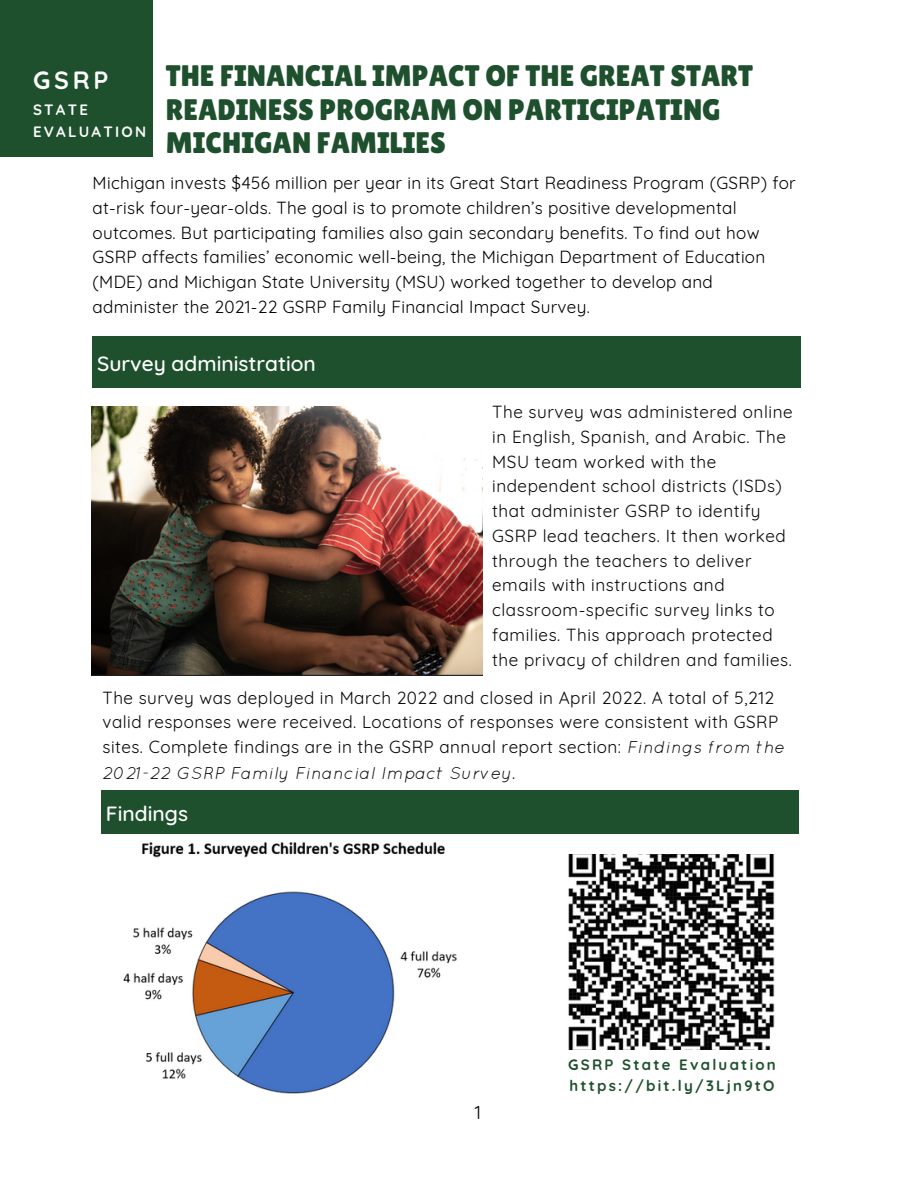
<style>
.page{position:relative;width:918px;height:1188px;background:#fff}
.page>*{position:absolute;margin:0;border:0;box-sizing:border-box;transform-origin:0 0}
.t1{font:29.7px/33.8px "Lilita One";color:#1e502d}
.t2{font:700 24.9px "Quicksand";color:#fcfcfc}
.t3{font:500 21px "Quicksand";color:#fff}
.t4{font:18.45px "Quicksand";color:#000}
.t5{font:17.1px/24.8px "Quicksand";letter-spacing:.035em;color:#070707}
.t6{font:17.1px/24.8px "Quicksand";letter-spacing:.015em;color:#000}
.t7{font:700 15px/21.3px "Quicksand";letter-spacing:.15em;color:#1e502d}
.t8{font:700 15px/21.3px "Quicksand";letter-spacing:.15em;color:#fcfcfc}
.s1{font-style:italic}
</style>
<div class="page">
<div style="left:0;top:0;width:153px;height:157px;background:#1e502d"></div>
<div style="left:93px;top:336px;width:708px;height:52px;background:#1e502d"></div>
<img style="left:92px;top:407px;width:390px;height:269px">
<div style="left:101px;top:790px;width:697px;height:43px;background:#1e502d"></div>
<img style="left:123px;top:842px;width:334px;height:252px">
<img style="left:568px;top:854px;width:207px;height:196px">
<h1 class="t1" style="left:166px;top:59px;width:589px">THE FINANCIAL IMPACT OF THE GREAT START<br>READINESS PROGRAM ON PARTICIPATING<br>MICHIGAN FAMILIES</h1>
<p class="t6" style="left:93px;top:170px;width:705px">Michigan invests $456 million per year in its Great Start Readiness Program (GSRP) for at-risk four-year-olds. The goal is to promote children’s positive developmental outcomes. But participating families also gain secondary benefits. To find out how GSRP affects families’ economic well-being, the Michigan Department of Education (MDE) and Michigan State University (MSU) worked together to develop and administer the 2021-22 GSRP Family Financial Impact Survey.</p>
<p class="t3" style="left:97px;top:350px;width:220px">Survey administration</p>
<p class="t5" style="left:492px;top:399px;width:302px">The survey was administered online in English, Spanish, and Arabic. The MSU team worked with the independent school districts (ISDs) that administer GSRP to identify GSRP lead teachers. It then worked through the teachers to deliver emails with instructions and classroom-specific survey links to families. This approach protected the privacy of children and families.</p>
<p class="t5" style="left:103px;top:685px;width:684px">The survey was deployed in March 2022 and closed in April 2022. A total of 5,212 valid responses were received. Locations of responses were consistent with GSRP sites. Complete findings are in the GSRP annual report section: <span class="s1">Findings from the 2021-22 GSRP Family Financial Impact Survey</span>.</p>
<p class="t3" style="left:106px;top:800px;width:84px">Findings</p>
<p class="t2" style="left:33px;top:65px;width:77px">GSRP</p>
<p class="t8" style="left:33px;top:99px;width:115px">STATE<br>EVALUATION</p>
<p class="t4" style="left:475px;top:1100px;width:8px">1</p>
<p class="t7" style="left:568px;top:1054px;width:209px">GSRP State Evaluation https://bit.ly/3Ljn9tO</p>
</div>
